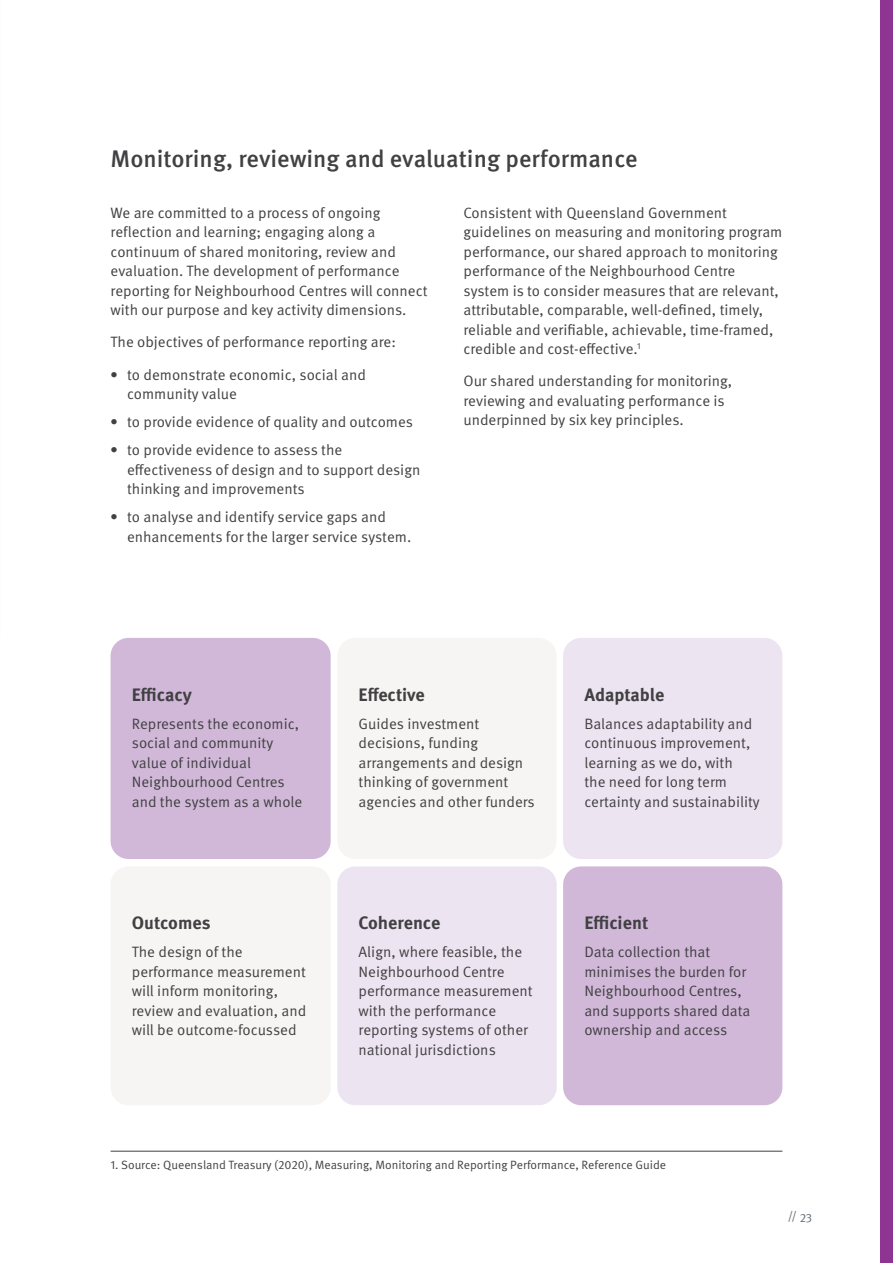
<style>
.page{position:relative;width:893px;height:1263px;background:#fff}
.page>*{position:absolute;margin:0;border:0;box-sizing:border-box;transform-origin:0 0}
.t1{font:500 24px "Meta Pro";color:#414042}
.t2{font:700 18px "Meta Pro";color:#414042}
.t3{font:15px/19.5px "Meta Pro Norm";color:#414042}
.t4{font:12px "Meta Pro Norm";color:#414042}
.t5{font:12px "Meta Pro Norm";color:#5d6771}
.s1{font-family:"Meta Pro";font-weight:700}
</style>
<div class="page">
<div style="left:111px;top:638px;width:220px;height:221px;background:#d1b8d9;border-radius:18px"></div>
<div style="left:111px;top:866px;width:220px;height:239px;background:#f6f5f4;border-radius:18px"></div>
<div style="left:337px;top:638px;width:220px;height:221px;background:#f6f5f4;border-radius:18px"></div>
<div style="left:337px;top:866px;width:220px;height:239px;background:#ede4f1;border-radius:18px"></div>
<div style="left:563px;top:638px;width:219px;height:221px;background:#ede4f1;border-radius:18px"></div>
<div style="left:563px;top:866px;width:219px;height:239px;background:#d1b8d9;border-radius:18px"></div>
<hr style="left:111px;top:1151px;width:671px;height:1px;background:#414042">
<div style="left:880px;top:0;width:13px;height:1263px;background:#8e3493"></div>
<h1 class="t1" style="left:111px;top:140px;width:529px">Monitoring, reviewing and evaluating performance</h1>
<p class="t3" style="left:111px;top:202px;width:319px">We are committed to a process of ongoing reflection and learning; engaging along a continuum of shared monitoring, review and evaluation. The development of performance reporting for Neighbourhood Centres will connect with our purpose and key activity dimensions.</p>
<p class="t3" style="left:111px;top:331px;width:287px">The objectives of performance reporting are:</p>
<p class="t3" style="left:127px;top:364px;width:240px;text-indent:-16px"><span class="s1">•</span> to demonstrate economic, social and community value</p>
<p class="t3" style="left:111px;top:411px;width:304px"><span class="s1">•</span> to provide evidence of quality and outcomes</p>
<p class="t3" style="left:127px;top:439px;width:295px;text-indent:-16px"><span class="s1">•</span> to provide evidence to assess the effectiveness of design and to support design thinking and improvements</p>
<p class="t3" style="left:127px;top:506px;width:286px;text-indent:-16px"><span class="s1">•</span> to analyse and identify service gaps and enhancements for the larger service system.</p>
<p class="t3" style="left:463px;top:202px;width:320px">Consistent with Queensland Government guidelines on measuring and monitoring program performance, our shared approach to monitoring performance of the Neighbourhood Centre system is to consider measures that are relevant, attributable, comparable, well-defined, timely, reliable and verifiable, achievable, time-framed, credible and cost-effective.<sup>1</sup></p>
<p class="t3" style="left:463px;top:370px;width:270px">Our shared understanding for monitoring, reviewing and evaluating performance is underpinned by six key principles.</p>
<p class="t2" style="left:132px;top:680px;width:62px">Efficacy</p>
<p class="t3" style="left:132px;top:713px;width:172px">Represents the economic, social and community value of individual<br>Neighbourhood Centres and the system as a whole</p>
<p class="t2" style="left:132px;top:909px;width:80px">Outcomes</p>
<p class="t3" style="left:132px;top:941px;width:176px">The design of the performance measurement will inform monitoring, review and evaluation, and will be outcome-focussed</p>
<p class="t2" style="left:359px;top:680px;width:68px">Effective</p>
<p class="t3" style="left:359px;top:713px;width:178px">Guides investment decisions, funding arrangements and design thinking of government agencies and other funders</p>
<p class="t2" style="left:359px;top:909px;width:83px">Coherence</p>
<p class="t3" style="left:359px;top:941px;width:176px">Align, where feasible, the<br>Neighbourhood Centre performance measurement with the performance reporting systems of other national jurisdictions</p>
<p class="t2" style="left:584px;top:680px;width:81px">Adaptable</p>
<p class="t3" style="left:584px;top:713px;width:177px">Balances adaptability and continuous improvement, learning as we do, with<br>the need for long term certainty and sustainability</p>
<p class="t2" style="left:584px;top:909px;width:65px">Efficient</p>
<p class="t3" style="left:584px;top:941px;width:168px">Data collection that minimises the burden for<br>Neighbourhood Centres, and supports shared data ownership and access</p>
<p class="t4" style="left:111px;top:1155px;width:557px">1. Source: Queensland Treasury (2020), Measuring, Monitoring and Reporting Performance, Reference Guide</p>
<p class="t5" style="left:788px;top:1208px;width:26px">// 23</p>
</div>
